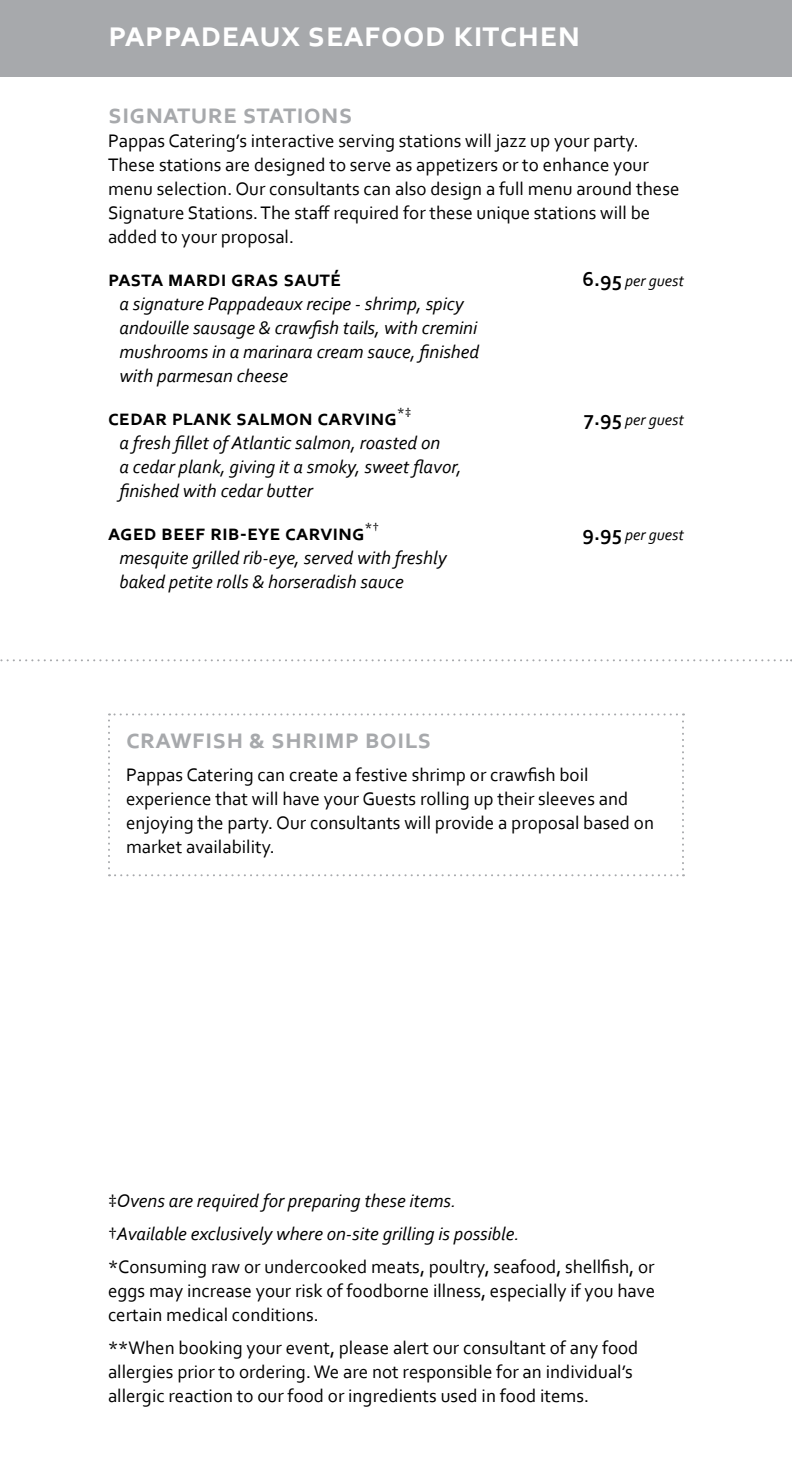
<style>
.page{position:relative;width:792px;height:1476px;background:#fff}
.page>*{position:absolute;margin:0;border:0;box-sizing:border-box;transform-origin:0 0}
.t1{font:700 36px "Corbel";letter-spacing:.02em;color:#fff}
.t2{font:700 28px "Corbel";letter-spacing:.03em;color:#a7a9ac}
.t3{font:700 22px "Corbel";color:#000}
.t4{font:19px/24px "Corbel";color:#000}
.t5{font:italic 19px/24px "Corbel";color:#000}
.t6{font:italic 16px "Corbel";color:#000}
.s1{font-weight:700;font-style:normal;font-size:21px}
.s2{font-style:normal}
</style>
<div class="page">
<div style="left:0;top:0;width:792px;height:76px;background:#a7a9ac"></div>
<svg style="left:0;top:659px;width:792px;height:2px"></svg>
<svg style="left:108px;top:713px;width:576px;height:163px"></svg>
<h1 class="t1" style="left:108px;top:11px;width:474px">pappadeaux seafood kitchen</h1>
<h2 class="t2" style="left:108px;top:96px;width:246px">signature stations</h2>
<p class="t4" style="left:108px;top:128px;width:573px">Pappas Catering’s interactive serving stations will jazz up your party.<br>These stations are designed to serve as appetizers or to enhance your menu selection. Our consultants can also design a full menu around these Signature Stations. The staff required for these unique stations will be added to your proposal.</p>
<p class="t3" style="left:108px;top:265px;width:235px">pasta mardi gras sauté</p>
<p class="t6" style="left:583px;top:271px;width:103px"><span class="s1">6.95</span> per guest</p>
<p class="t5" style="left:119px;top:291px;width:361px">a signature Pappadeaux recipe - shrimp, spicy andouille sausage &amp; crawfish tails, with cremini mushrooms in a marinara cream sauce, finished with parmesan cheese</p>
<p class="t3" style="left:108px;top:404px;width:305px">cedar plank salmon carving<sup>*‡</sup></p>
<p class="t6" style="left:584px;top:410px;width:102px"><span class="s1">7.95</span> per guest</p>
<p class="t5" style="left:119px;top:430px;width:344px">a fresh fillet of Atlantic salmon, roasted on<br>a cedar plank, giving it a smoky, sweet flavor, finished with cedar butter</p>
<p class="t3" style="left:108px;top:519px;width:272px">aged beef rib-eye carving<sup>*†</sup></p>
<p class="t6" style="left:583px;top:525px;width:103px"><span class="s1">9.95</span> per guest</p>
<p class="t5" style="left:119px;top:545px;width:329px">mesquite grilled rib-eye, served with freshly baked petite rolls &amp; horseradish sauce</p>
<h2 class="t2" style="left:126px;top:721px;width:307px">crawfish &amp; shrimp boils</h2>
<p class="t4" style="left:126px;top:762px;width:530px">Pappas Catering can create a festive shrimp or crawfish boil experience that will have your Guests rolling up their sleeves and enjoying the party. Our consultants will provide a proposal based on market availability.</p>
<p class="t5" style="left:108px;top:1183px;width:548px;line-height:33px"><span class="s2">‡</span>Ovens are required for preparing these items.<br><span class="s2">†</span>Available exclusively where on-site grilling is possible.<br><span class="s2">*Consuming raw or undercooked meats, poultry, seafood, shellfish, or</span></p>
<p class="t4" style="left:108px;top:1278px;width:549px">eggs may increase your risk of foodborne illness, especially if you have certain medical conditions.</p>
<p class="t4" style="left:108px;top:1335px;width:532px">**When booking your event, please alert our consultant of any food allergies prior to ordering. We are not responsible for an individual’s allergic reaction to our food or ingredients used in food items.</p>
</div>
